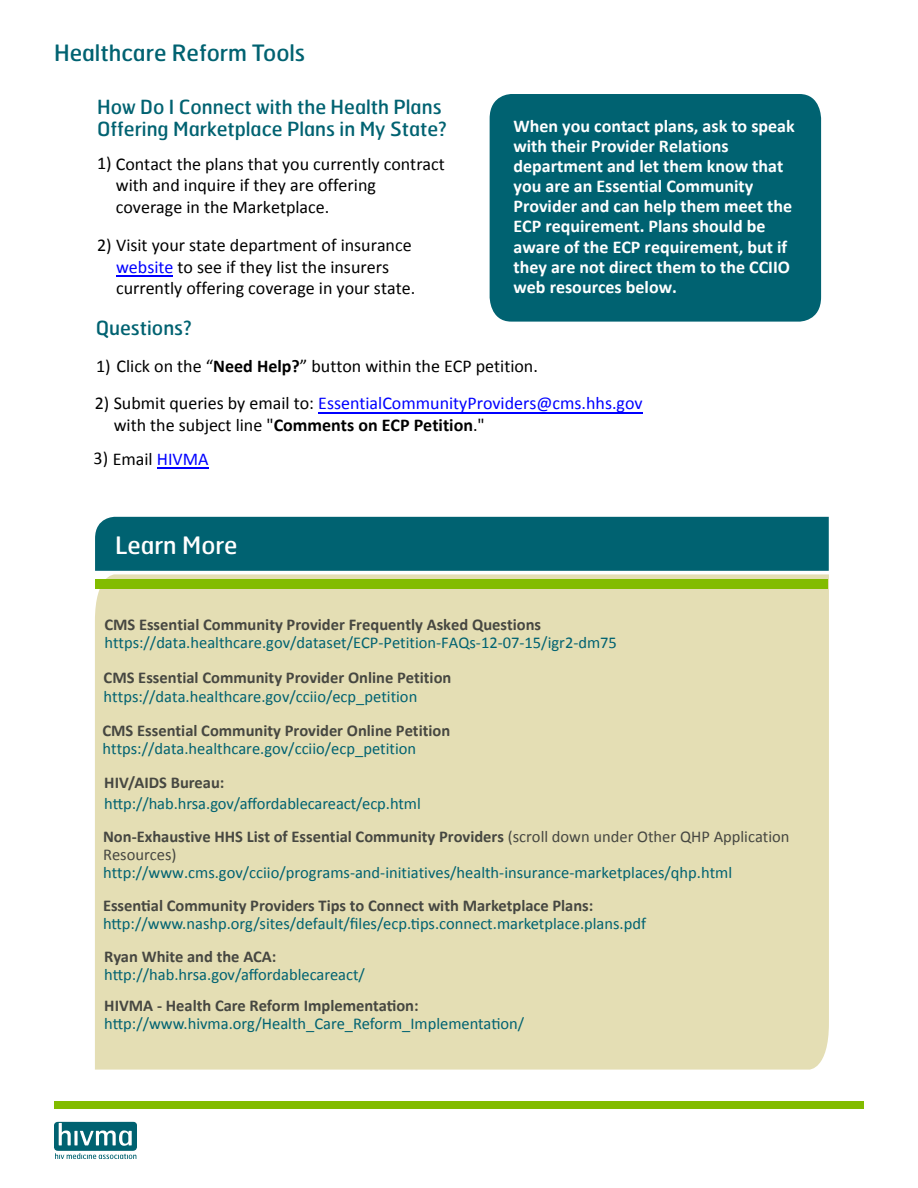
<style>
.page{position:relative;width:918px;height:1188px;background:#fff}
.page>*{position:absolute;margin:0;border:0;box-sizing:border-box;transform-origin:0 0}
.t1{font:24px "Hermes";color:#fff}
.t2{font:22.5px "Hermes";color:#006271}
.t3{font:19.5px/21.6px "Hermes";color:#006271}
.t4{font:18px/21.6px "Calibri";color:#000}
.t5{font:700 18px/20.1px "Calibri";color:#fff}
.t6{font:16.5px "Calibri";color:#006271}
.t7{font:700 16.5px/18.5px "Calibri";color:#464741}
.t8{font:700 16.5px "Calibri";color:#464741}
.s1{color:#00f}
.s2{font-weight:700}
.s3{font-weight:400}
</style>
<div class="page">
<div style="left:95px;top:574px;width:734px;height:496px;background:#e4deb4"></div>
<div style="left:95px;top:517px;width:734px;height:54px;background:#006271"></div>
<svg style="left:54px;top:1122px;width:83px;height:37px"></svg>
<div style="left:54px;top:1101px;width:810px;height:7px;background:#82bc00"></div>
<div style="left:490px;top:94px;width:331px;height:228px;background:#006271"></div>
<div style="left:95px;top:579px;width:733px;height:10px;background:#82bc00"></div>
<hr style="left:116px;top:275px;width:57px;height:1px;background:#00f">
<hr style="left:318px;top:412px;width:325px;height:1px;background:#00f">
<hr style="left:157px;top:467px;width:52px;height:2px;background:#00f">
<h2 class="t2" style="left:54px;top:40px;width:253px">Healthcare Reform Tools</h2>
<p class="t3" style="left:97px;top:96px;width:351px">How Do I Connect with the Health Plans<br>Offering Marketplace Plans in My State?</p>
<p class="t4" style="left:116px;top:153px;width:331px;text-indent:-19px">1) Contact the plans that you currently contract with and inquire if they are offering coverage in the Marketplace.</p>
<p class="t4" style="left:116px;top:234px;width:301px;text-indent:-19px">2) Visit your state department of insurance <span class="s1">website</span> to see if they list the insurers currently offering coverage in your state.</p>
<p class="t5" style="left:513px;top:116px;width:283px">When you contact plans, ask to speak with their Provider Relations department and let them know that you are an Essential Community<br>Provider and can help them meet the<br>ECP requirement. Plans should be aware of the ECP requirement, but if they are not direct them to the CCIIO web resources below.</p>
<p class="t3" style="left:96px;top:317px;width:98px">Questions?</p>
<p class="t4" style="left:96px;top:355px;width:443px">1) Click on the “<span class="s2">Need Help?</span>” button within the ECP petition.</p>
<p class="t4" style="left:114px;top:393px;width:531px;text-indent:-19px">2) Submit queries by email to: <span class="s1">EssentialCommunityProviders@cms.hhs.gov </span>with the subject line "<span class="s2">Comments on ECP Petition</span>."</p>
<p class="t4" style="left:94px;top:448px;width:116px">3) Email <span class="s1">HIVMA</span></p>
<h1 class="t1" style="left:115px;top:531px;width:124px">Learn More</h1>
<p class="t8" style="left:104px;top:614px;width:438px">CMS Essential Community Provider Frequently Asked Questions</p>
<p class="t6" style="left:104px;top:632px;width:514px">https://data.healthcare.gov/dataset/ECP-Petition-FAQs-12-07-15/igr2-dm75</p>
<p class="t8" style="left:104px;top:667px;width:349px">CMS Essential Community Provider Online Petition</p>
<p class="t6" style="left:104px;top:686px;width:315px">https://data.healthcare.gov/cciio/ecp_petition</p>
<p class="t8" style="left:102px;top:720px;width:349px">CMS Essential Community Provider Online Petition</p>
<p class="t6" style="left:102px;top:738px;width:315px">https://data.healthcare.gov/cciio/ecp_petition</p>
<p class="t7" style="left:104px;top:773px;width:122px">HIV/AIDS Bureau:</p>
<p class="t6" style="left:104px;top:793px;width:318px">http://hab.hrsa.gov/affordablecareact/ecp.html</p>
<p class="t7" style="left:103px;top:827px;width:688px">Non-Exhaustive HHS List of Essential Community Providers <span class="s3">(scroll down under Other QHP Application<br>Resources)</span></p>
<p class="t6" style="left:103px;top:863px;width:631px">http://www.cms.gov/cciio/programs-and-initiatives/health-insurance-marketplaces/qhp.html</p>
<p class="t7" style="left:103px;top:896px;width:492px">Essential Community Providers Tips to Connect with Marketplace Plans:</p>
<p class="t6" style="left:103px;top:913px;width:545px">http://www.nashp.org/sites/default/files/ecp.tips.connect.marketplace.plans.pdf</p>
<p class="t7" style="left:104px;top:947px;width:174px">Ryan White and the ACA:</p>
<p class="t6" style="left:104px;top:964px;width:262px">http://hab.hrsa.gov/affordablecareact/</p>
<p class="t7" style="left:104px;top:996px;width:316px">HIVMA - Health Care Reform Implementation:</p>
<p class="t6" style="left:104px;top:1013px;width:421px">http://www.hivma.org/Health_Care_Reform_Implementation/</p>
</div>
